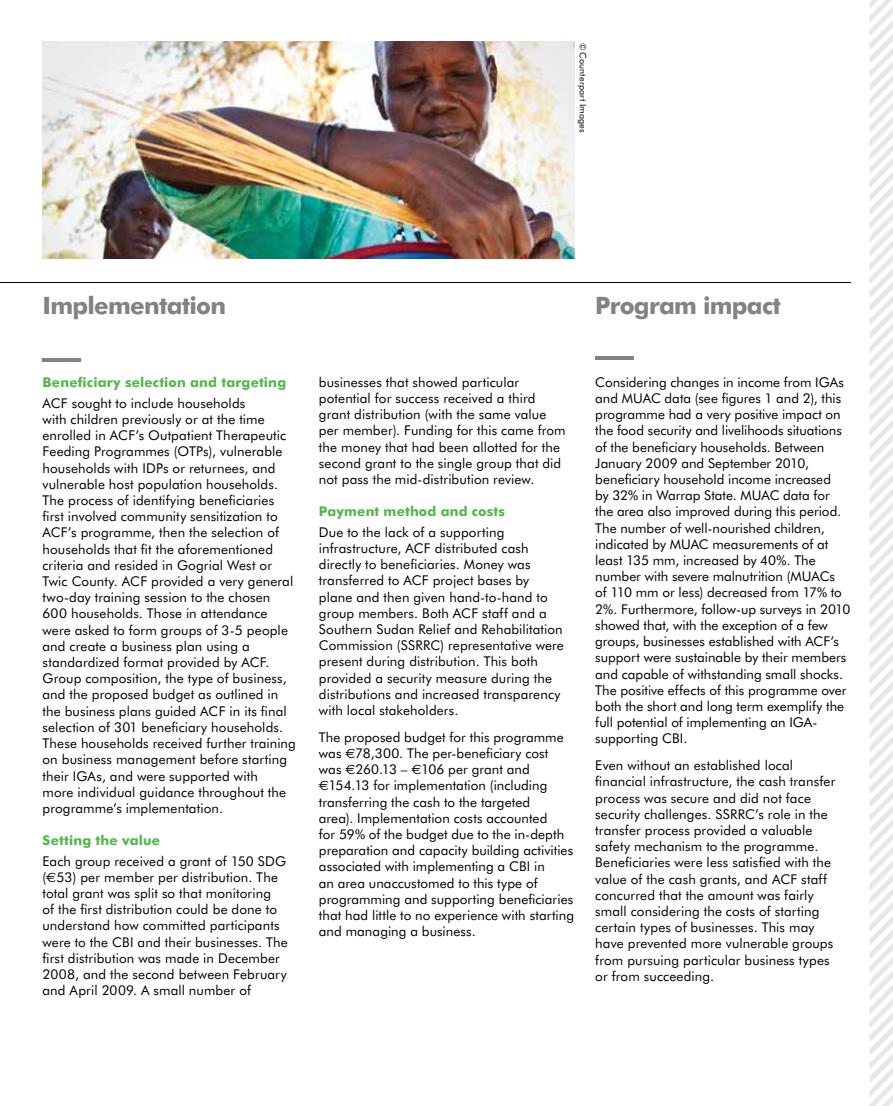
<style>
.page{position:relative;width:893px;height:1106px;background:#fff}
.page>*{position:absolute;margin:0;border:0;box-sizing:border-box;transform-origin:0 0}
.t1{font:700 24px "Futura BT";letter-spacing:-.03em;color:#808285}
.t2{font:13.5px/16.2px "Futura BT";letter-spacing:.005em;color:#000}
.t3{font:700 13.5px "Futura BT";letter-spacing:.01em;color:#50b848}
.t4{font:9px "Futura BT";letter-spacing:.01em;color:#000}
.s1{font-family:"Euro Sans"}
</style>
<div class="page">
<hr style="left:0;top:282px;width:850px;height:1px;background:#000">
<hr style="left:43px;top:358px;width:38px;height:3px;background:#808285">
<hr style="left:595px;top:357px;width:39px;height:3px;background:#808285">
<img style="left:43px;top:42px;width:531px;height:217px">
<svg style="left:870px;top:0;width:23px;height:1106px"></svg>
<p class="t4" style="left:589px;top:43px;width:92px;rotate:90deg">© Counterpart Images</p>
<h1 class="t1" style="left:43px;top:291px;width:185px">Implementation</h1>
<p class="t3" style="left:43px;top:374px;width:245px">Beneficiary selection and targeting</p>
<p class="t2" style="left:43px;top:395px;width:255px">ACF sought to include households<br>with children previously or at the time enrolled in ACF’s Outpatient Therapeutic Feeding Programmes (OTPs), vulnerable households with IDPs or returnees, and vulnerable host population households.<br>The process of identifying beneficiaries first involved community sensitization to ACF’s programme, then the selection of households that fit the aforementioned criteria and resided in Gogrial West or Twic County. ACF provided a very general two-day training session to the chosen 600 households. Those in attendance were asked to form groups of 3-5 people and create a business plan using a standardized format provided by ACF.<br>Group composition, the type of business, and the proposed budget as outlined in the business plans guided ACF in its final selection of 301 beneficiary households.<br>These households received further training on business management before starting their IGAs, and were supported with<br>more individual guidance throughout the programme’s implementation.</p>
<p class="t3" style="left:43px;top:832px;width:119px">Setting the value</p>
<p class="t2" style="left:43px;top:852px;width:247px">Each group received a grant of 150 SDG (<span class="s1">€</span>53) per member per distribution. The total grant was split so that monitoring<br>of the first distribution could be done to understand how committed participants were to the CBI and their businesses. The first distribution was made in December 2008, and the second between February and April 2009. A small number of</p>
<h1 class="t1" style="left:595px;top:291px;width:187px">Program impact</h1>
<p class="t2" style="left:319px;top:374px;width:248px">businesses that showed particular potential for success received a third grant distribution (with the same value per member). Funding for this came from the money that had been allotted for the second grant to the single group that did not pass the mid-distribution review.</p>
<p class="t3" style="left:319px;top:503px;width:188px">Payment method and costs</p>
<p class="t2" style="left:319px;top:523px;width:246px">Due to the lack of a supporting infrastructure, ACF distributed cash directly to beneficiaries. Money was transferred to ACF project bases by plane and then given hand-to-hand to group members. Both ACF staff and a Southern Sudan Relief and Rehabilitation Commission (SSRRC) representative were present during distribution. This both provided a security measure during the distributions and increased transparency with local stakeholders.</p>
<p class="t2" style="left:319px;top:729px;width:257px">The proposed budget for this programme was <span class="s1">€</span>78,300. The per-beneficiary cost was <span class="s1">€</span>260.13 – <span class="s1">€</span>106 per grant and <span class="s1">€</span>154.13 for implementation (including transferring the cash to the targeted<br>area). Implementation costs accounted<br>for 59% of the budget due to the in-depth preparation and capacity building activities associated with implementing a CBI in<br>an area unaccustomed to this type of programming and supporting beneficiaries that had little to no experience with starting and managing a business.</p>
<p class="t2" style="left:595px;top:374px;width:257px">Considering changes in income from IGAs and MUAC data (see figures 1 and 2), this programme had a very positive impact on the food security and livelihoods situations of the beneficiary households. Between January 2009 and September 2010, beneficiary household income increased<br>by 32% in Warrap State. MUAC data for the area also improved during this period.<br>The number of well-nourished children, indicated by MUAC measurements of at least 135 mm, increased by 40%. The number with severe malnutrition (MUACs<br>of 110 mm or less) decreased from 17% to 2%. Furthermore, follow-up surveys in 2010 showed that, with the exception of a few groups, businesses established with ACF’s support were sustainable by their members and capable of withstanding small shocks.<br>The positive effects of this programme over both the short and long term exemplify the full potential of implementing an IGA&shy;supporting CBI.</p>
<p class="t2" style="left:595px;top:757px;width:242px">Even without an established local financial infrastructure, the cash transfer process was secure and did not face security challenges. SSRRC’s role in the transfer process provided a valuable safety mechanism to the programme.<br>Beneficiaries were less satisfied with the value of the cash grants, and ACF staff concurred that the amount was fairly small considering the costs of starting certain types of businesses. This may have prevented more vulnerable groups from pursuing particular business types or from succeeding.</p>
</div>
